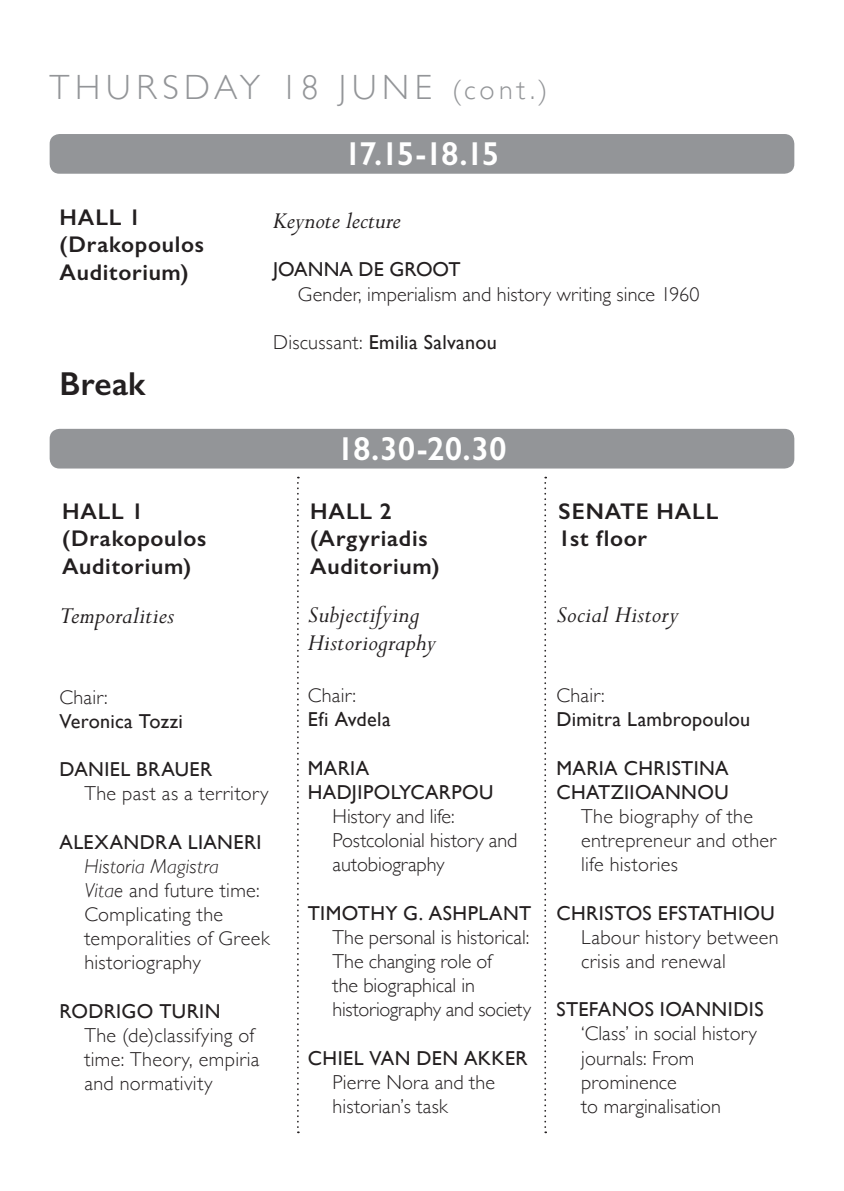
<style>
.page{position:relative;width:844px;height:1191px;background:#fff}
.page>*{position:absolute;margin:0;border:0;box-sizing:border-box;transform-origin:0 0}
.t1{font:300 35px "Gill Sans";letter-spacing:.16em;color:#939598}
.t2{font:600 33.25px "Gill Sans";letter-spacing:-.045em;color:#fff}
.t3{font:600 33.25px "Gill Sans";letter-spacing:.005em;color:#231f20}
.t4{font:italic 26.25px/28px "Perpetua Hel";letter-spacing:.005em;color:#231f20}
.t5{font:600 22.75px/27.3px "Gill Sans";letter-spacing:.03em;color:#231f20}
.t6{font:300 20.12px/24.2px "Gill Sans";letter-spacing:.01em;color:#231f20}
.t7{font:20.12px/24.2px "Gill Sans";letter-spacing:.02em;color:#231f20}
.s1{font-size:28px}
.s2{font-weight:300}
.s3{font-style:italic}
</style>
<div class="page">
<div style="left:50px;top:429px;width:744px;height:39px;background:#939598;border-radius:10px"></div>
<svg style="left:297px;top:477px;width:2px;height:656px"></svg>
<svg style="left:544px;top:477px;width:2px;height:656px"></svg>
<div style="left:50px;top:134px;width:744px;height:40px;background:#939598;border-radius:10px"></div>
<h1 class="t1" style="left:50px;top:60px;width:499px">THURSDAY 18 JUNE <span class="s1">(cont.)</span></h1>
<h2 class="t2" style="left:344px;top:134px;width:157px">17.15-18.15</h2>
<p class="t5" style="left:60px;top:203px;width:146px">HALL 1 (Drakopoulos<br>Auditorium)</p>
<h3 class="t4" style="left:273px;top:207px;width:129px">Keynote lecture</h3>
<p class="t7" style="left:273px;top:257px;width:189px">JOANNA DE GROOT</p>
<p class="t6" style="left:298px;top:281px;width:403px">Gender, imperialism and history writing since 1960</p>
<p class="t7" style="left:273px;top:330px;width:225px"><span class="s2">Discussant:</span> Emilia Salvanou</p>
<h2 class="t3" style="left:60px;top:364px;width:87px">Break</h2>
<p class="t5" style="left:62px;top:497px;width:146px">HALL 1 (Drakopoulos<br>Auditorium)</p>
<h3 class="t4" style="left:60px;top:603px;width:116px">Temporalities</h3>
<p class="t6" style="left:60px;top:684px;width:50px">Chair:</p>
<p class="t7" style="left:60px;top:708px;width:125px">Veronica Tozzi</p>
<p class="t7" style="left:60px;top:757px;width:154px">DANIEL BRAUER</p>
<p class="t6" style="left:84px;top:780px;width:185px">The past as a territory</p>
<p class="t7" style="left:60px;top:829px;width:203px">ALEXANDRA LIANERI</p>
<p class="t6" style="left:84px;top:853px;width:187px"><span class="s3">Historia Magistra<br>Vitae</span> and future time:<br>Complicating the temporalities of Greek historiography</p>
<p class="t7" style="left:60px;top:998px;width:162px">RODRIGO TURIN</p>
<p class="t6" style="left:84px;top:1022px;width:177px">The (de)classifying of time: Theory, empiria and normativity</p>
<h2 class="t2" style="left:337px;top:429px;width:171px">18.30-20.30</h2>
<p class="t5" style="left:310px;top:497px;width:131px">HALL 2 (Argyriadis<br>Auditorium)</p>
<h3 class="t4" style="left:308px;top:601px;width:130px">Subjectifying<br>Historiography</h3>
<p class="t6" style="left:308px;top:682px;width:50px">Chair:</p>
<p class="t7" style="left:308px;top:707px;width:84px">Efi Avdela</p>
<p class="t7" style="left:308px;top:755px;width:187px">MARIA<br>HADJIPOLYCARPOU</p>
<p class="t6" style="left:332px;top:803px;width:186px">History and life:<br>Postcolonial history and autobiography</p>
<p class="t7" style="left:308px;top:900px;width:225px">TIMOTHY G. ASHPLANT</p>
<p class="t6" style="left:332px;top:924px;width:200px">The personal is historical:<br>The changing role of<br>the biographical in historiography and society</p>
<p class="t7" style="left:308px;top:1045px;width:221px">CHIEL VAN DEN AKKER</p>
<p class="t6" style="left:332px;top:1069px;width:164px">Pierre Nora and the historian’s task</p>
<p class="t5" style="left:558px;top:497px;width:161px">SENATE HALL<br>1st floor</p>
<h3 class="t4" style="left:556px;top:601px;width:124px">Social History</h3>
<p class="t6" style="left:556px;top:682px;width:50px">Chair:</p>
<p class="t7" style="left:556px;top:707px;width:195px">Dimitra Lambropoulou</p>
<p class="t7" style="left:556px;top:755px;width:174px">MARIA CHRISTINA<br>CHATZIIOANNOU</p>
<p class="t6" style="left:581px;top:803px;width:196px">The biography of the entrepreneur and other life histories</p>
<p class="t7" style="left:556px;top:900px;width:220px">CHRISTOS EFSTATHIOU</p>
<p class="t6" style="left:581px;top:924px;width:199px">Labour history between crisis and renewal</p>
<p class="t7" style="left:556px;top:997px;width:209px">STEFANOS IOANNIDIS</p>
<p class="t6" style="left:581px;top:1020px;width:177px">‘Class’ in social history journals: From prominence<br>to marginalisation</p>
</div>
